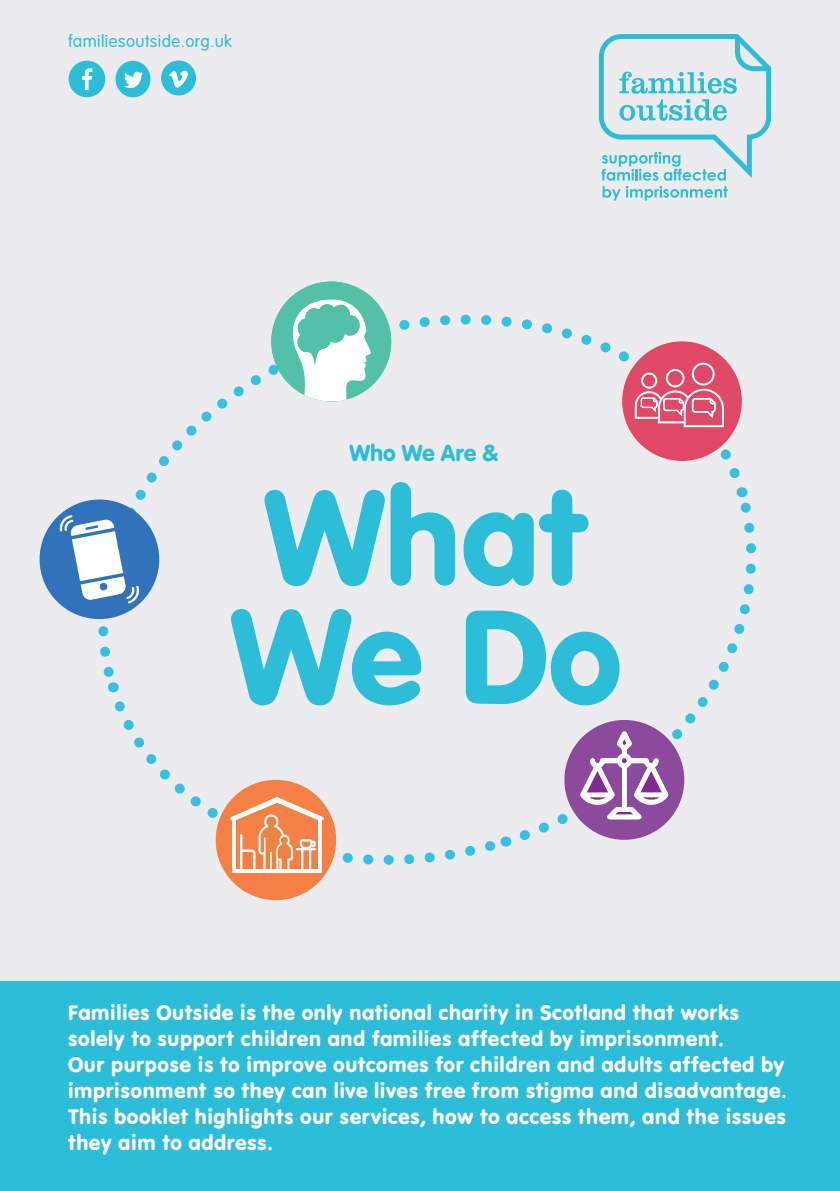
<style>
.page{position:relative;width:840px;height:1191px;background:#fff}
.page>*{position:absolute;margin:0;border:0;box-sizing:border-box;transform-origin:0 0}
.t1{font:139.8px "VAG Rundschrift D";letter-spacing:-.005em;color:#2cbdd8}
.t2{font:24px "VAG Rundschrift D";letter-spacing:-.005em;color:#2cbdd8}
.t3{font:22px/26px "VAG Rundschrift D";letter-spacing:.025em;color:#fff}
.t4{font:300 18px "VAG Rundschrift D";letter-spacing:.025em;color:#2cbdd8}
</style>
<div class="page">
<div style="left:0;top:0;width:839px;height:1191px;background:#ececee"></div>
<div style="left:0;top:981px;width:839px;height:210px;background:#2cbdd8"></div>
<svg style="left:598px;top:34px;width:172px;height:167px"></svg>
<div style="left:69px;top:61px;width:36px;height:36px;background:#2cbdd8;border-radius:50%"></div>
<svg style="left:82px;top:68px;width:10px;height:22px"></svg>
<div style="left:115px;top:61px;width:35px;height:36px;background:#2cbdd8;border-radius:50%"></div>
<svg style="left:124px;top:72px;width:19px;height:16px"></svg>
<div style="left:161px;top:61px;width:35px;height:34px;background:#2cbdd8;border-radius:50%"></div>
<svg style="left:169px;top:70px;width:19px;height:18px"></svg>
<svg style="left:511px;top:490px;width:245px;height:353px"></svg>
<svg style="left:363px;top:290px;width:379px;height:188px"></svg>
<svg style="left:76px;top:332px;width:262px;height:357px"></svg>
<svg style="left:114px;top:701px;width:394px;height:189px"></svg>
<div style="left:40px;top:499px;width:119px;height:120px;background:#3073ba;border-radius:50%"></div>
<svg style="left:59px;top:515px;width:81px;height:88px"></svg>
<div style="left:621px;top:341px;width:120px;height:120px;background:#df4965;border-radius:50%"></div>
<div style="left:564px;top:720px;width:120px;height:119px;background:#8c4a9c;border-radius:50%"></div>
<svg style="left:580px;top:731px;width:88px;height:88px"></svg>
<div style="left:215px;top:780px;width:121px;height:120px;background:#f48045;border-radius:50%"></div>
<svg style="left:227px;top:795px;width:99px;height:80px"></svg>
<div style="left:271px;top:281px;width:120px;height:120px;background:#53c0a8;border-radius:50%"></div>
<svg style="left:292px;top:299px;width:79px;height:102px"></svg>
<svg style="left:641px;top:373px;width:15px;height:15px"></svg>
<div style="left:640px;top:372px;width:17px;height:17px;border:2px solid #fff;border-radius:50%"></div>
<div style="left:665px;top:369px;width:19px;height:18px;border:2px solid #fff;border-radius:50%"></div>
<div style="left:691px;top:363px;width:23px;height:22px;border:2px solid #fff;border-radius:50%"></div>
<svg style="left:634px;top:388px;width:90px;height:40px"></svg>
<p class="t4" style="left:68px;top:31px;width:165px">familiesoutside.org.uk</p>
<p class="t2" style="left:349px;top:439px;width:151px">Who We Are &amp;</p>
<p class="t1" style="left:264px;top:455px;width:326px">What</p>
<p class="t1" style="left:230px;top:574px;width:393px">We Do</p>
<p class="t3" style="left:68px;top:999px;width:720px">Families Outside is the only national charity in Scotland that works solely to support children and families affected by imprisonment.<br>Our purpose is to improve outcomes for children and adults affected by imprisonment so they can live lives free from stigma and disadvantage.<br>This booklet highlights our services, how to access them, and the issues they aim to address.</p>
</div>
